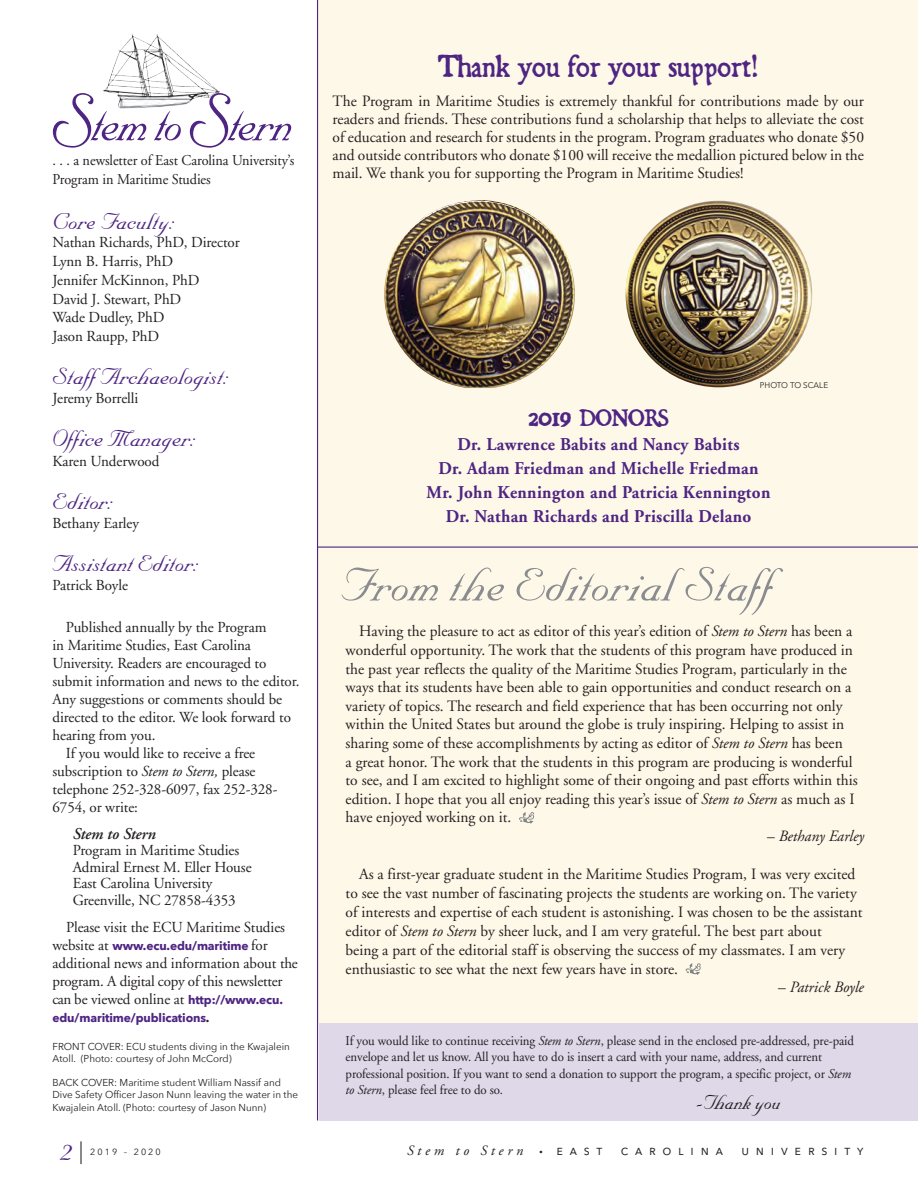
<style>
.page{position:relative;width:918px;height:1188px;background:#fff}
.page>*{position:absolute;margin:0;border:0;box-sizing:border-box;transform-origin:0 0}
.t1{font:59.85px "Nuptial Script";letter-spacing:-.04em;color:#4e2582;scale:.93 1}
.t2{font:55.5px "Nuptial Script";color:#8a8c8f}
.t3{font:37.5px "Nuptial Script";color:#4e2582}
.t4{font:36px "Black Beard";color:#4e2582}
.t5{font:27px "Nuptial Script";color:#4e2582}
.t6{font:27px "Black Beard";color:#4e2582}
.t7{font:24px "Nuptial Script";color:#231f20;scale:.95 1}
.t8{font:700 18px/24px "Adobe Garamond";letter-spacing:.02em;color:#4e2582;text-align:center;scale:.95 1}
.t9{font:italic 600 16.5px "Adobe Garamond";letter-spacing:-.005em;color:#231f20}
.t10{font:15.75px/18.6px "Adobe Garamond";color:#231f20}
.t11{font:italic 15.75px "Adobe Garamond";color:#231f20}
.t12{font:15.3px/18.8px "Adobe Garamond";letter-spacing:-.005em;color:#231f20}
.t13{font:15px/19px "Adobe Garamond";letter-spacing:-.005em;color:#231f20;scale:.95 1}
.t14{font:italic 14.25px "Adobe Garamond";letter-spacing:.27em;color:#231f20}
.t15{font:13.5px/16.5px "Adobe Garamond";letter-spacing:-.005em;color:#231f20;scale:.95 1}
.t16{font:13.5px "Avenir Next";letter-spacing:.5em;color:#231f20}
.t17{font:700 12px "Avenir Next";letter-spacing:-.01em;color:#4e2582}
.t18{font:10.05px/12px "Avenir Next";color:#231f20}
.t19{font:9px "Avenir Next";letter-spacing:.23em;color:#231f20}
.t20{font:8.25px "Avenir Next";color:#231f20}
.s1{font-size:89.85px}
.s2{font-style:italic}
.s3{font-family:"Adobe Garamond";font-weight:400;font-size:15.3px;color:#231f20}
.s4{font-family:"Avenir Next";font-weight:700;font-size:12px;color:#4e2582}
.s5{color:#231f20}
.s6{font-size:33px}
.s7{font-style:normal}
.s8{font-size:9px}
.s9{font-family:"Avenir Next";font-style:normal;font-size:13.5px}
</style>
<div class="page">
<hr style="left:80px;top:1141px;width:2px;height:23px;background:#636366">
<div style="left:318px;top:0;width:600px;height:1023px;background:#fef8e8"></div>
<img style="left:103px;top:34px;width:117px;height:75px">
<hr style="left:317px;top:0;width:1px;height:1120px;background:#4e2582">
<div style="left:320px;top:1023px;width:598px;height:97px;background:#ded8e9"></div>
<img style="left:626px;top:201px;width:186px;height:186px">
<img style="left:384px;top:200px;width:191px;height:188px">
<svg style="left:519px;top:812px;width:15px;height:12px"></svg>
<svg style="left:686px;top:963px;width:15px;height:12px"></svg>
<hr style="left:318px;top:547px;width:600px;height:1px;background:#4e2582">
<h3 class="t4" style="left:438px;top:45px;width:322px">Thank you for your support!</h3>
<p class="t10" style="left:333px;top:92px;width:533px;line-height:18px;text-align:justify">The Program in Maritime Studies is extremely thankful for contributions made by our readers and friends. These contributions fund a scholarship that helps to alleviate the cost of education and research for students in the program. Program graduates who donate $50 and outside contributors who donate $100 will receive the medallion pictured below in the mail. We thank you for supporting the Program in Maritime Studies!</p>
<h1 class="t1" style="left:51px;top:90px;width:262px"><span class="s1">S</span>tem to<span class="s1">S</span>tern</h1>
<p class="t13" style="left:52px;top:151px;width:256px">. . . a newsletter of East Carolina University’s<br>Program in Maritime Studies</p>
<h3 class="t5" style="left:52px;top:206px;width:124px">Core Faculty:</h3>
<p class="t12" style="left:52px;top:234px;width:189px">Nathan Richards, PhD, Director<br>Lynn B. Harris, PhD<br>Jennifer McKinnon, PhD<br>David J. Stewart, PhD<br>Wade Dudley, PhD<br>Jason Raupp, PhD</p>
<h3 class="t5" style="left:52px;top:362px;width:178px">Staff Archaeologist:</h3>
<p class="t12" style="left:52px;top:389px;width:87px">Jeremy Borrelli</p>
<h3 class="t5" style="left:52px;top:424px;width:145px">Office Manager:</h3>
<p class="t12" style="left:52px;top:452px;width:108px">Karen Underwood</p>
<h3 class="t5" style="left:52px;top:486px;width:63px">Editor:</h3>
<p class="t12" style="left:52px;top:514px;width:88px">Bethany Earley</p>
<h3 class="t5" style="left:52px;top:548px;width:148px">Assistant Editor:</h3>
<p class="t12" style="left:52px;top:576px;width:77px">Patrick Boyle</p>
<p class="t12" style="left:66px;top:618px;width:202px">Published annually by the Program</p>
<p class="t12" style="left:52px;top:636px;width:200px">in Maritime Studies, East Carolina</p>
<p class="t12" style="left:52px;top:654px;width:215px">University. Readers are encouraged to</p>
<p class="t12" style="left:52px;top:672px;width:248px">submit information and news to the editor.</p>
<p class="t12" style="left:52px;top:690px;width:231px">Any suggestions or comments should be</p>
<p class="t12" style="left:52px;top:708px;width:240px">directed to the editor. We look forward to</p>
<p class="t12" style="left:52px;top:726px;width:104px">hearing from you.</p>
<p class="t12" style="left:66px;top:744px;width:191px">If you would like to receive a free</p>
<p class="t12" style="left:52px;top:762px;width:204px">subscription to <span class="s2">Stem to Stern,</span> please</p>
<p class="t12" style="left:52px;top:780px;width:226px">telephone 252-328-6097, fax 252-328-</p>
<p class="t12" style="left:52px;top:798px;width:87px">6754, or write:</p>
<p class="t9" style="left:73px;top:824px;width:85px">Stem to Stern</p>
<p class="t12" style="left:73px;top:842px;width:180px;line-height:16.5px">Program in Maritime Studies<br>Admiral Ernest M. Eller House<br>East Carolina University<br>Greenville, NC 27858-4353</p>
<p class="t12" style="left:66px;top:918px;width:221px">Please visit the ECU Maritime Studies</p>
<p class="t17" style="left:53px;top:935px;width:217px"><span class="s3">website at</span> www.ecu.edu/maritime <span class="s3">for</span></p>
<p class="t12" style="left:53px;top:954px;width:247px;line-height:18px">additional news and information about the program. A digital copy of this newsletter can be viewed online at <span class="s4">http://www.ecu.</span></p>
<p class="t17" style="left:53px;top:1007px;width:159px">edu/maritime/publications<span class="s5">.</span></p>
<p class="t18" style="left:52px;top:1040px;width:239px">FRONT COVER: ECU students diving in the Kwajalein<br>Atoll. (Photo: courtesy of John McCord)</p>
<p class="t18" style="left:52px;top:1077px;width:247px">BACK COVER: Maritime student William Nassif and<br>Dive Safety Officer Jason Nunn leaving the water in the<br>Kwajalein Atoll. (Photo: courtesy of Jason Nunn)</p>
<h3 class="t3" style="left:61px;top:1128px;width:14px">2</h3>
<p class="t20" style="left:760px;top:378px;width:70px">PHOTO TO SCALE</p>
<h3 class="t6" style="left:528px;top:403px;width:142px"><span class="s6">2019</span> DONORS</h3>
<p class="t8" style="left:427px;top:433px;width:363px">Dr. Lawrence Babits and Nancy Babits<br>Dr. Adam Friedman and Michelle Friedman Mr. John Kennington and Patricia Kennington Dr. Nathan Richards and Priscilla Delano</p>
<h2 class="t2" style="left:339px;top:554px;width:436px">From the Editorial Staff</h2>
<p class="t10" style="left:346px;top:622px;width:514px;text-indent:14px">Having the pleasure to act as editor of this year’s edition of <span class="s2">Stem to Stern</span> has been a wonderful opportunity. The work that the students of this program have produced in the past year reflects the quality of the Maritime Studies Program, particularly in the ways that its students have been able to gain opportunities and conduct research on a variety of topics. The research and field experience that has been occurring not only within the United States but around the globe is truly inspiring. Helping to assist in sharing some of these accomplishments by acting as editor of <span class="s2">Stem to Stern</span> has been<br>a great honor. The work that the students in this program are producing is wonderful to see, and I am excited to highlight some of their ongoing and past efforts within this edition. I hope that you all enjoy reading this year’s issue of <span class="s2">Stem to Stern</span> as much as I have enjoyed working on it.</p>
<p class="t11" style="left:767px;top:828px;width:98px"><span class="s7">–</span> Bethany Earley</p>
<p class="t10" style="left:346px;top:865px;width:518px;text-indent:14px">As a first-year graduate student in the Maritime Studies Program, I was very excited to see the vast number of fascinating projects the students are working on. The variety of interests and expertise of each student is astonishing. I was chosen to be the assistant editor of <span class="s2">Stem to Stern</span> by sheer luck, and I am very grateful. The best part about<br>being a part of the editorial staff is observing the success of my classmates. I am very enthusiastic to see what the next few years have in store.</p>
<p class="t11" style="left:778px;top:979px;width:87px"><span class="s7">–</span> Patrick Boyle</p>
<p class="t15" style="left:346px;top:1032px;width:537px">If you would like to continue receiving <span class="s2">Stem to Stern</span>, please send in the enclosed pre-addressed, pre-paid envelope and let us know. All you have to do is insert a card with your name, address, and current professional position. If you want to send a donation to support the program, a specific project, or <span class="s2">Stem to Stern</span>, please feel free to do so.</p>
<h3 class="t7" style="left:696px;top:1089px;width:91px">-Thank you</h3>
<p class="t19" style="left:90px;top:1144px;width:72px">2019 – 2020</p>
<p class="t14" style="left:407px;top:1143px;width:197px">Stem to Stern <span class="s8">•</span> <span class="s9">e a s t</span></p>
<p class="t16" style="left:621px;top:1139px;width:104px">carolina</p>
<p class="t16" style="left:741px;top:1139px;width:123px">university</p>
</div>
